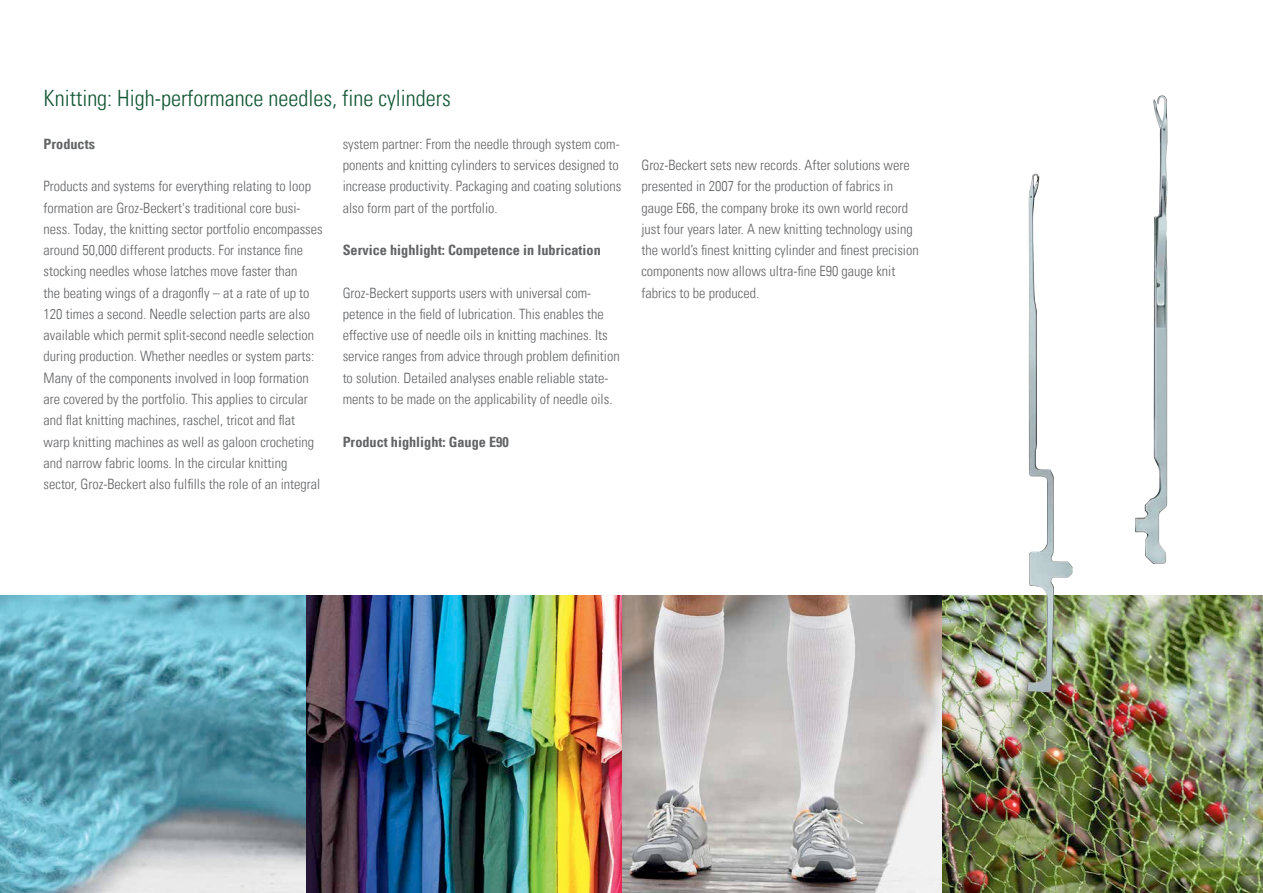
<style>
.page{position:relative;width:1263px;height:893px;background:#fff}
.page>*{position:absolute;margin:0;border:0;box-sizing:border-box;transform-origin:0 0}
.t1{font:22.5px "Univers Com 47 Light Cond";color:#125634}
.t2{font:14.25px/21.3px "Univers Com 47 Light Cond";color:#636466}
.t3{font:14.25px "Univers Com 67 Bold Cond";color:#636466}
</style>
<div class="page">
<img style="left:0;top:595px;width:623px;height:298px">
<img style="left:623px;top:595px;width:639px;height:298px">
<img style="left:1135px;top:95px;width:32px;height:469px">
<img style="left:1027px;top:174px;width:45px;height:518px">
<h1 class="t1" style="left:44px;top:85px;width:409px">Knitting: High-performance needles, fine cylinders</h1>
<p class="t3" style="left:44px;top:135px;width:53px">Products</p>
<p class="t2" style="left:44px;top:176px;width:281px">Products and systems for everything relating to loop formation are Groz-Beckert's traditional core busi&shy;ness. Today, the knitting sector portfolio encompasses around 50,000 different products. For instance fine stocking needles whose latches move faster than<br>the beating wings of a dragonfly – at a rate of up to 120 times a second. Needle selection parts are also available which permit split-second needle selection during production. Whether needles or system parts:<br>Many of the components involved in loop formation are covered by the portfolio. This applies to circular and flat knitting machines, raschel, tricot and flat warp knitting machines as well as galoon crocheting and narrow fabric looms. In the circular knitting sector, Groz-Beckert also fulfills the role of an integral</p>
<p class="t2" style="left:343px;top:133px;width:280px">system partner: From the needle through system com&shy;ponents and knitting cylinders to services designed to increase productivity. Packaging and coating solutions also form part of the portfolio.</p>
<p class="t3" style="left:343px;top:241px;width:260px">Service highlight: Competence in lubrication</p>
<p class="t2" style="left:343px;top:282px;width:278px">Groz-Beckert supports users with universal com&shy;petence in the field of lubrication. This enables the effective use of needle oils in knitting machines. Its service ranges from advice through problem definition to solution. Detailed analyses enable reliable state&shy;ments to be made on the applicability of needle oils.</p>
<p class="t3" style="left:343px;top:433px;width:168px">Product highlight: Gauge E90</p>
<p class="t2" style="left:641px;top:154px;width:279px">Groz-Beckert sets new records. After solutions were presented in 2007 for the production of fabrics in gauge E66, the company broke its own world record just four years later. A new knitting technology using the world’s finest knitting cylinder and finest precision components now allows ultra-fine E90 gauge knit fabrics to be produced.</p>
</div>
